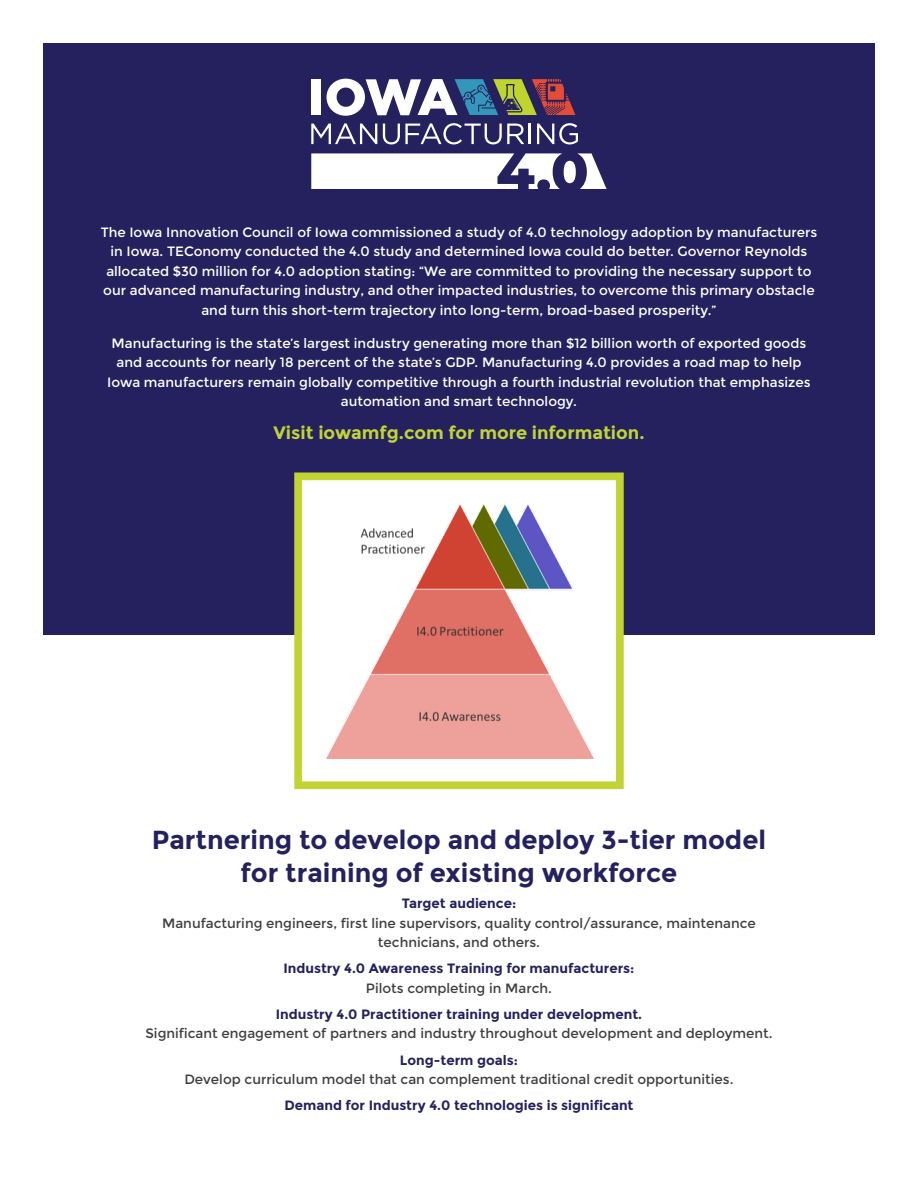
<style>
.page{position:relative;width:918px;height:1188px;background:#fff}
.page>*{position:absolute;margin:0;border:0;box-sizing:border-box;transform-origin:0 0}
.t1{font:700 26.1px/33px "Montserrat";color:#25215e;text-align:center}
.t2{font:700 18px "Montserrat";color:#c2d434}
.t3{font:13.5px/19.5px "Montserrat";color:#fff;text-align:center}
.t4{font:13.5px/19.5px "Montserrat";color:#3e3e3f;text-align:center}
.t5{font:700 13.5px "Montserrat";color:#25215e}
</style>
<div class="page">
<div style="left:43px;top:43px;width:832px;height:591px;background:#25215e"></div>
<div style="left:294px;top:473px;width:330px;height:316px;background:#fff;border:8px solid #c2d434"></div>
<img style="left:326px;top:504px;width:268px;height:255px">
<div style="left:311px;top:79px;width:10px;height:36px;background:#fff"></div>
<svg style="left:311px;top:123px;width:66px;height:21px"></svg>
<svg style="left:383px;top:123px;width:141px;height:21px"></svg>
<hr style="left:529px;top:124px;width:2px;height:20px;background:#fff">
<svg style="left:537px;top:123px;width:41px;height:21px"></svg>
<svg style="left:327px;top:79px;width:248px;height:37px"></svg>
<div style="left:564px;top:161px;width:12px;height:22px;background:#fff;border-radius:50%"></div>
<svg style="left:577px;top:153px;width:30px;height:36px"></svg>
<svg style="left:311px;top:153px;width:251px;height:36px"></svg>
<p class="t3" style="left:101px;top:222px;width:718px">The Iowa Innovation Council of Iowa commissioned a study of 4.0 technology adoption by manufacturers in Iowa. TEConomy conducted the 4.0 study and determined Iowa could do better. Governor Reynolds allocated $30 million for 4.0 adoption stating: “We are committed to providing the necessary support to our advanced manufacturing industry, and other impacted industries, to overcome this primary obstacle and turn this short-term trajectory into long-term, broad-based prosperity.”</p>
<p class="t3" style="left:107px;top:333px;width:705px">Manufacturing is the state’s largest industry generating more than $12 billion worth of exported goods and accounts for nearly 18 percent of the state’s GDP. Manufacturing 4.0 provides a road map to help Iowa manufacturers remain globally competitive through a fourth industrial revolution that emphasizes automation and smart technology.</p>
<p class="t2" style="left:273px;top:422px;width:373px">Visit iowamfg.com for more information.</p>
<p class="t1" style="left:152px;top:823px;width:616px">Partnering to develop and deploy 3-tier model for training of existing workforce</p>
<p class="t5" style="left:402px;top:895px;width:116px">Target audience:</p>
<p class="t4" style="left:162px;top:913px;width:595px">Manufacturing engineers, first line supervisors, quality control/assurance, maintenance technicians, and others.</p>
<p class="t5" style="left:283px;top:960px;width:353px">Industry 4.0 Awareness Training for manufacturers:</p>
<p class="t4" style="left:366px;top:978px;width:188px">Pilots completing in March.</p>
<p class="t5" style="left:276px;top:1006px;width:368px">Industry 4.0 Practitioner training under development.</p>
<p class="t4" style="left:145px;top:1024px;width:629px">Significant engagement of partners and industry throughout development and deployment.</p>
<p class="t5" style="left:400px;top:1052px;width:120px">Long-term goals:</p>
<p class="t4" style="left:184px;top:1070px;width:551px">Develop curriculum model that can complement traditional credit opportunities.</p>
<p class="t5" style="left:284px;top:1098px;width:351px">Demand for Industry 4.0 technologies is significant</p>
</div>
